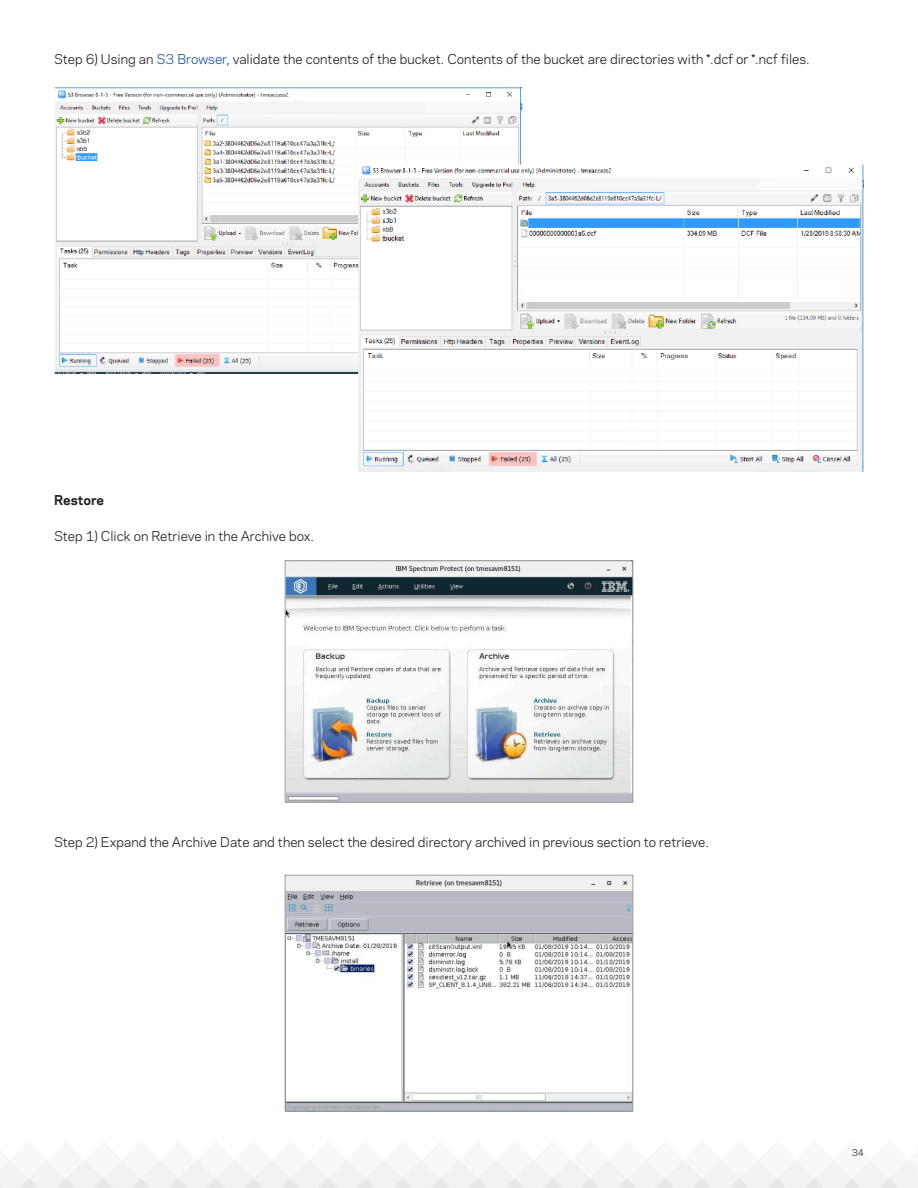
<style>
.page{position:relative;width:918px;height:1188px;background:#fff}
.page>*{position:absolute;margin:0;border:0;box-sizing:border-box;transform-origin:0 0}
.Body_Copy{font:12.75px "Polaris";color:#231f20}
.Paragraph_Subtitle{font:700 12.75px "Polaris";color:#231f20}
.t1{font:9px "Polaris";color:#231f20}
.s1{color:#2056a6}
</style>
<div class="page">
<svg style="left:0;top:1160px;width:918px;height:28px"></svg>
<img style="left:54px;top:87px;width:810px;height:385px">
<img style="left:287px;top:562px;width:344px;height:239px">
<div style="left:285px;top:560px;width:348px;height:243px;border:1px solid #9d9fa2"></div>
<img style="left:287px;top:877px;width:344px;height:232px">
<div style="left:285px;top:875px;width:348px;height:236px;border:1px solid #9d9fa2"></div>
<p class="Body_Copy" style="left:54px;top:50px;width:757px">Step 6) Using an <span class="s1">S3 Browser</span>, validate the contents of the bucket. Contents of the bucket are directories with *.dcf or *.ncf files.</p>
<p class="Paragraph_Subtitle" style="left:54px;top:491px;width:52px">Restore</p>
<p class="Body_Copy" style="left:54px;top:527px;width:262px">Step 1) Click on Retrieve in the Archive box.</p>
<p class="Body_Copy" style="left:54px;top:833px;width:657px">Step 2) Expand the Archive Date and then select the desired directory archived in previous section to retrieve.</p>
<p class="t1" style="left:852px;top:1146px;width:14px">34</p>
</div>
